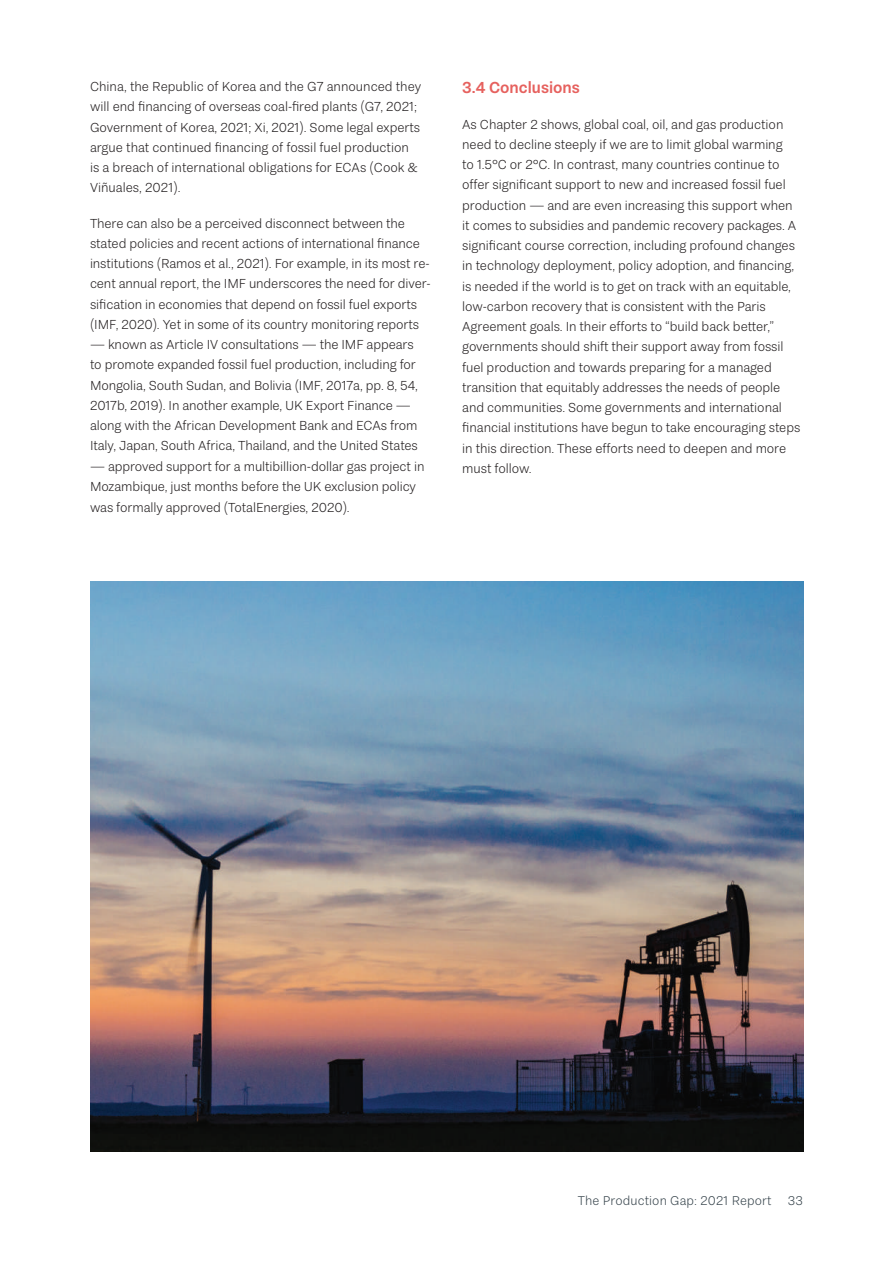
<style>
.page{position:relative;width:893px;height:1263px;background:#fff}
.page>*{position:absolute;margin:0;border:0;box-sizing:border-box;transform-origin:0 0}
.t1{font:600 16.5px "Passenger Sans";color:#e6615e}
.t2{font:300 13.5px/20.2px "Passenger Sans";letter-spacing:-.005em;color:#231f20}
.t3{font:300 13.2px "Passenger Sans";letter-spacing:.01em;color:#38454d}
</style>
<div class="page">
<img style="left:90px;top:581px;width:713px;height:571px">
<p class="t2" style="left:90px;top:76px;width:333px">China, the Republic of Korea and the G7 announced they will end financing of overseas coal-fired plants (G7, 2021; Government of Korea, 2021; Xi, 2021). Some legal experts argue that continued financing of fossil fuel production is a breach of international obligations for ECAs (Cook &amp; Viñuales, 2021).</p>
<p class="t2" style="left:90px;top:213px;width:342px">There can also be a perceived disconnect between the stated policies and recent actions of international finance institutions (Ramos et al., 2021). For example, in its most re&shy;cent annual report, the IMF underscores the need for diver&shy;sification in economies that depend on fossil fuel exports (IMF, 2020). Yet in some of its country monitoring reports</p>
<p class="t2" style="left:90px;top:334px;width:329px">— known as Article IV consultations — the IMF appears to promote expanded fossil fuel production, including for Mongolia, South Sudan, and Bolivia (IMF, 2017a, pp. 8, 54, 2017b, 2019). In another example, UK Export Finance — along with the African Development Bank and ECAs from Italy, Japan, South Africa, Thailand, and the United States</p>
<p class="t2" style="left:90px;top:456px;width:336px;line-height:20.7px">— approved support for a multibillion-dollar gas project in<br>Mozambique, just months before the UK exclusion policy was formally approved (TotalEnergies, 2020).</p>
<p class="t1" style="left:462px;top:78px;width:119px">3.4 Conclusions</p>
<p class="t2" style="left:462px;top:114px;width:340px">As Chapter 2 shows, global coal, oil, and gas production need to decline steeply if we are to limit global warming<br>to 1.5°C or 2°C. In contrast, many countries continue to offer significant support to new and increased fossil fuel production — and are even increasing this support when it comes to subsidies and pandemic recovery packages. A significant course correction, including profound changes in technology deployment, policy adoption, and financing, is needed if the world is to get on track with an equitable, low-carbon recovery that is consistent with the Paris Agreement goals. In their efforts to “build back better,” governments should shift their support away from fossil fuel production and towards preparing for a managed transition that equitably addresses the needs of people and communities. Some governments and international financial institutions have begun to take encouraging steps in this direction. These efforts need to deepen and more must follow.</p>
<p class="t3" style="left:578px;top:1193px;width:227px">The Production Gap: 2021 Report 33</p>
</div>
